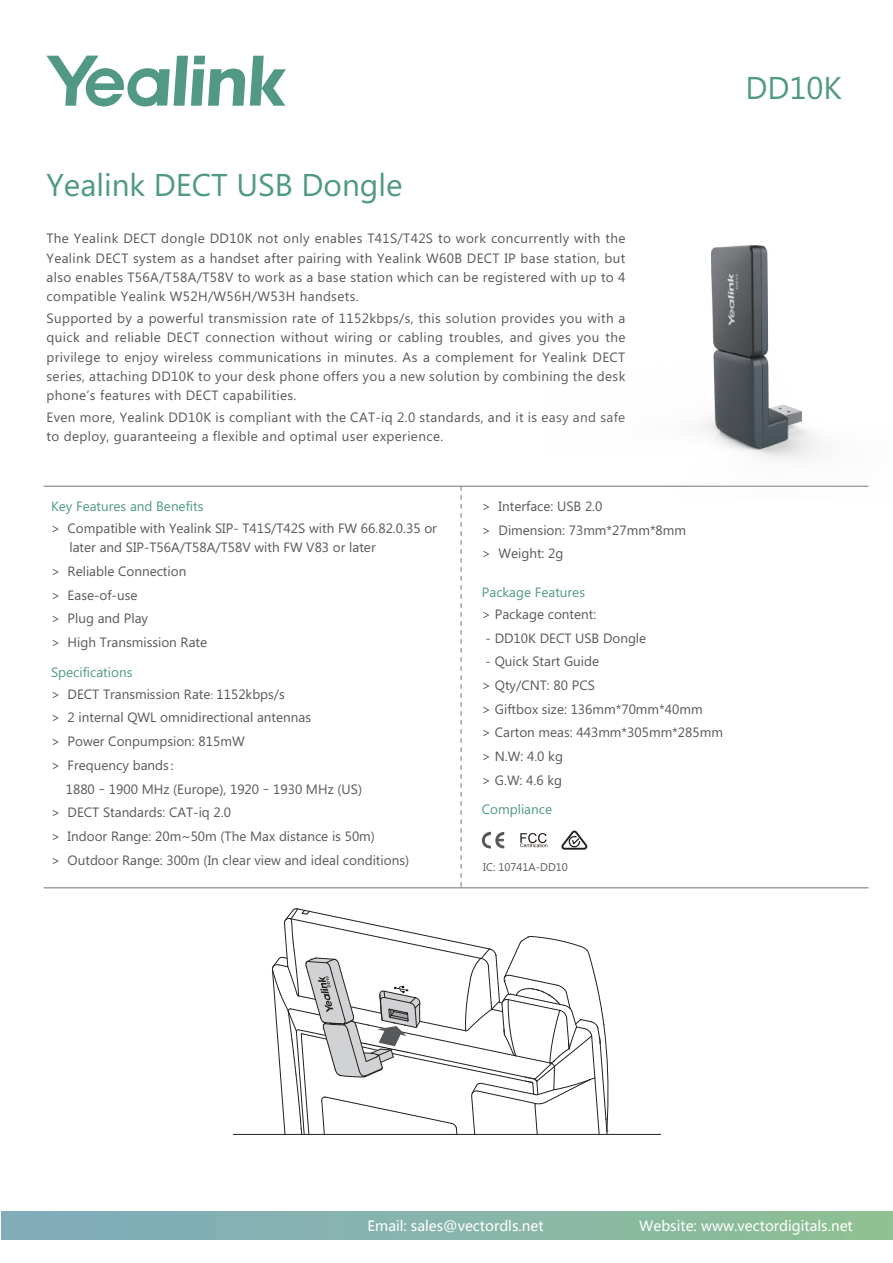
<style>
.page{position:relative;width:893px;height:1263px;background:#fff}
.page>*{position:absolute;margin:0;border:0;box-sizing:border-box;transform-origin:0 0}
.t1{font:31.5px "Microsoft Phags Pa";color:#509984}
.t2{font:31.5px "Microsoft Phags Pa";color:#519984}
.t3{font:13.95px "Microsoft Ya Hei";color:#fff}
.t4{font:13.5px/23.7px "Microsoft Phags Pa";color:#57585a}
.t5{font:13.5px/19.2px "Microsoft Phags Pa";letter-spacing:.025em;color:#57585a}
.t6{font:13.5px "Microsoft Phags Pa";color:#509984}
.t7{font:11.1px "Microsoft Phags Pa";color:#57585a}
.s1{color:#509984}
.s2{font-family:"Adobe Song Std";font-weight:300}
</style>
<div class="page">
<svg style="left:47px;top:56px;width:239px;height:50px"></svg>
<div style="left:2px;top:1211px;width:891px;height:28px;background:linear-gradient(to right,#80acbf,#8fc093)"></div>
<svg style="left:482px;top:832px;width:22px;height:17px"></svg>
<svg style="left:561px;top:830px;width:26px;height:20px"></svg>
<svg style="left:520px;top:833px;width:27px;height:14px"></svg>
<hr style="left:44px;top:486px;width:824px;height:1px;background:#727276">
<img style="left:545px;top:245px;width:324px;height:242px">
<hr style="left:233px;top:1134px;width:428px;height:1px;background:#231f20">
<svg style="left:272px;top:908px;width:341px;height:226px"></svg>
<hr style="left:44px;top:887px;width:824px;height:1px;background:#727276">
<svg style="left:461px;top:486px;width:1px;height:402px"></svg>
<h1 class="t2" style="left:745px;top:66px;width:98px">DD10K</h1>
<h1 class="t1" style="left:47px;top:163px;width:358px">Yealink DECT USB Dongle</h1>
<p class="t4" style="left:46px;top:228px;width:580px;line-height:19.2px;text-align:justify">The Yealink DECT dongle DD10K not only enables T41S/T42S to work concurrently with the Yealink DECT system as a handset after pairing with Yealink W60B DECT IP base station, but also enables T56A/T58A/T58V to work as a base station which can be registered with up to 4 compatible Yealink W52H/W56H/W53H handsets.</p>
<p class="t4" style="left:46px;top:308px;width:580px;line-height:19.2px;text-align:justify">Supported by a powerful transmission rate of 1152kbps/s, this solution provides you with a quick and reliable DECT connection without wiring or cabling troubles, and gives you the privilege to enjoy wireless communications in minutes. As a complement for Yealink DECT series, attaching DD10K to your desk phone offers you a new solution by combining the desk phone’s features with DECT capabilities.</p>
<p class="t5" style="left:46px;top:407px;width:580px">Even more, Yealink DD10K is compliant with the CAT-iq 2.0 standards, and it is easy and safe to deploy, guaranteeing a flexible and optimal user experience.</p>
<p class="t6" style="left:51px;top:497px;width:154px">Key Features and Benefits</p>
<p class="t4" style="left:69px;top:518px;width:369px;line-height:19.2px;text-indent:-18px">&gt; Compatible with Yealink SIP- T41S/T42S with FW 66.82.0.35 or later and SIP-T56A/T58A/T58V with FW V83 or later</p>
<p class="t4" style="left:51px;top:559px;width:158px">&gt; Reliable Connection<br>&gt; Ease-of-use<br>&gt; Plug and Play<br>&gt; High Transmission Rate</p>
<p class="t4" style="left:51px;top:660px;width:235px;line-height:22.2px"><span class="s1">Specifications<br></span>&gt; DECT Transmission Rate<span class="s2">:</span> 1152kbps/s</p>
<p class="t4" style="left:51px;top:705px;width:262px">&gt; 2 internal QWL omnidirectional antennas &gt; Power Conpumpsion: 815mW<br>&gt; Frequency bands<span class="s2">：</span></p>
<p class="t4" style="left:51px;top:776px;width:360px;text-indent:15px">1880 – 1900 MHz (Europe), 1920 – 1930 MHz (US)<br>&gt; DECT Standards: CAT-iq 2.0<br>&gt; Indoor Range: 20m~50m (The Max distance is 50m)<br>&gt; Outdoor Range: 300m (In clear view and ideal conditions)</p>
<p class="t4" style="left:482px;top:493px;width:206px">&gt; Interface: USB 2.0<br>&gt; Dimension: 73mm*27mm*8mm &gt; Weight: 2g</p>
<p class="t6" style="left:482px;top:583px;width:105px">Package Features</p>
<p class="t4" style="left:482px;top:601px;width:116px">&gt; Package content:</p>
<p class="t4" style="left:486px;top:625px;width:162px">- DD10K DECT USB Dongle</p>
<p class="t4" style="left:482px;top:649px;width:243px">- Quick Start Guide<br>&gt; Qty/CNT: 80 PCS<br>&gt; Giftbox size: 136mm*70mm*40mm<br>&gt; Carton meas: 443mm*305mm*285mm &gt; N.W: 4.0 kg<br>&gt; G.W: 4.6 kg</p>
<p class="t6" style="left:482px;top:800px;width:72px">Compliance</p>
<p class="t7" style="left:483px;top:860px;width:86px">IC: 10741A-DD10</p>
<p class="t3" style="left:368px;top:1216px;width:178px">Email: sales@vectordls.net</p>
<p class="t3" style="left:639px;top:1217px;width:215px">Website: www.vectordigitals.net</p>
</div>
